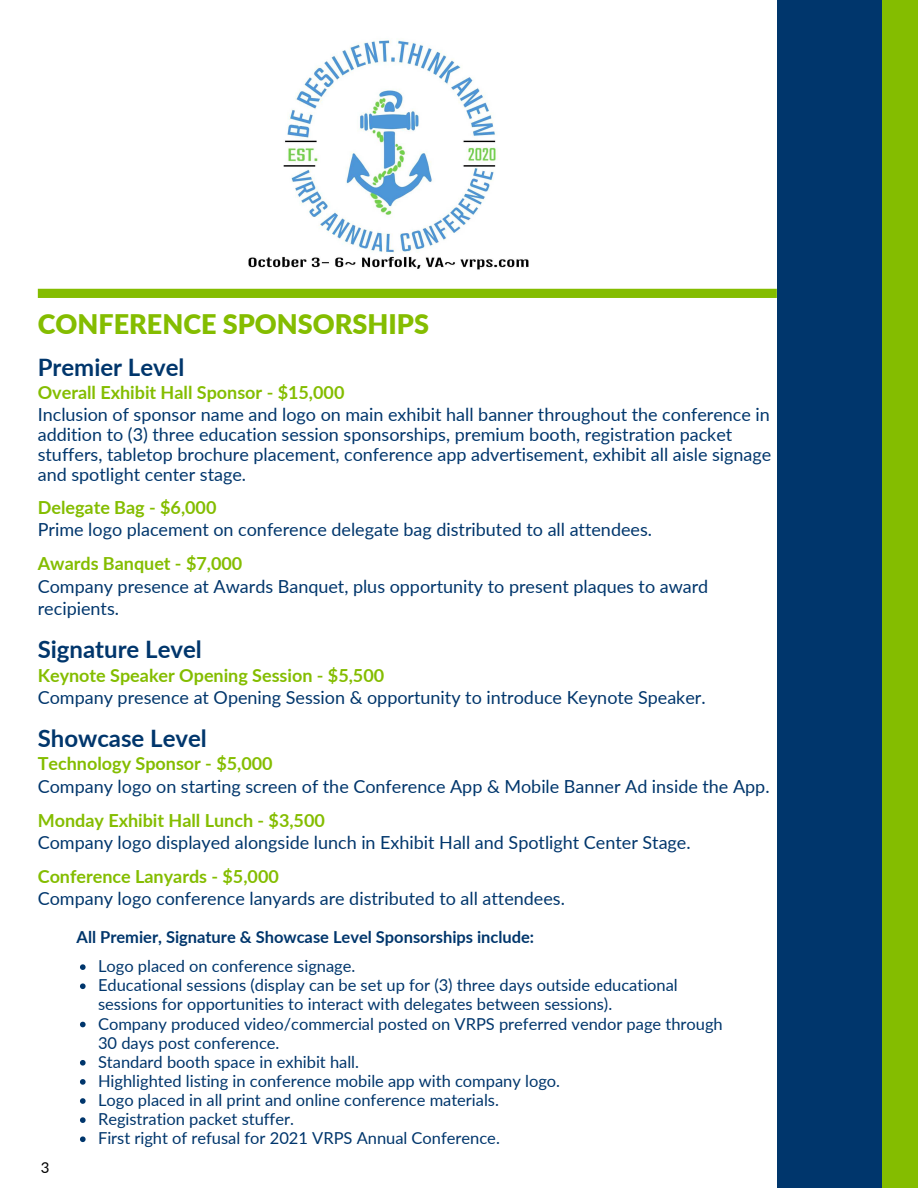
<style>
.page{position:relative;width:918px;height:1188px;background:#fff}
.page>*{position:absolute;margin:0;border:0;box-sizing:border-box;transform-origin:0 0}
.t1{font:900 27px "Lato";color:#84bd00}
.t2{font:700 24px "Lato";color:#00366c}
.t3{font:18px/20.2px "Lato";color:#00366c}
.t4{font:700 18px "Lato";color:#84bd00}
.t5{font:16.5px/19.2px "Lato";color:#00366c}
.t6{font:700 16.5px "Lato";color:#00366c}
.t7{font:15px "Lato";color:#000}
</style>
<div class="page">
<div style="left:777px;top:0;width:141px;height:1188px;background:#00366c"></div>
<div style="left:882px;top:0;width:36px;height:1188px;background:#84bd00"></div>
<div style="left:38px;top:289px;width:739px;height:9px;background:#84bd00"></div>
<img style="left:248px;top:40px;width:281px;height:230px">
<svg style="left:80px;top:964px;width:6px;height:6px"></svg>
<svg style="left:80px;top:983px;width:6px;height:6px"></svg>
<svg style="left:80px;top:1022px;width:6px;height:5px"></svg>
<svg style="left:80px;top:1060px;width:6px;height:6px"></svg>
<svg style="left:80px;top:1079px;width:6px;height:6px"></svg>
<svg style="left:80px;top:1098px;width:6px;height:6px"></svg>
<svg style="left:80px;top:1117px;width:6px;height:6px"></svg>
<svg style="left:80px;top:1136px;width:6px;height:6px"></svg>
<h1 class="t1" style="left:38px;top:307px;width:393px">CONFERENCE SPONSORSHIPS</h1>
<h2 class="t2" style="left:38px;top:352px;width:148px">Premier Level</h2>
<p class="t4" style="left:38px;top:381px;width:308px">Overall Exhibit Hall Sponsor - $15,000</p>
<p class="t3" style="left:38px;top:403px;width:735px">Inclusion of sponsor name and logo on main exhibit hall banner throughout the conference in addition to (3) three education session sponsorships, premium booth, registration packet stuffers, tabletop brochure placement, conference app advertisement, exhibit all aisle signage and spotlight center stage.</p>
<p class="t4" style="left:38px;top:496px;width:180px">Delegate Bag - $6,000</p>
<p class="t3" style="left:38px;top:519px;width:616px">Prime logo placement on conference delegate bag distributed to all attendees.</p>
<p class="t4" style="left:38px;top:552px;width:206px">Awards Banquet - $7,000</p>
<p class="t3" style="left:38px;top:574px;width:672px;line-height:22.5px">Company presence at Awards Banquet, plus opportunity to present plaques to award recipients.</p>
<h2 class="t2" style="left:38px;top:634px;width:166px">Signature Level</h2>
<p class="t4" style="left:38px;top:664px;width:348px">Keynote Speaker Opening Session - $5,500</p>
<p class="t3" style="left:38px;top:687px;width:669px">Company presence at Opening Session &amp; opportunity to introduce Keynote Speaker.</p>
<h2 class="t2" style="left:38px;top:723px;width:171px">Showcase Level</h2>
<p class="t4" style="left:38px;top:753px;width:236px">Technology Sponsor - $5,000</p>
<p class="t3" style="left:38px;top:776px;width:733px">Company logo on starting screen of the Conference App &amp; Mobile Banner Ad inside the App.</p>
<p class="t4" style="left:38px;top:809px;width:289px">Monday Exhibit Hall Lunch - $3,500</p>
<p class="t3" style="left:38px;top:832px;width:654px">Company logo displayed alongside lunch in Exhibit Hall and Spotlight Center Stage.</p>
<p class="t4" style="left:38px;top:865px;width:243px">Conference Lanyards - $5,000</p>
<p class="t3" style="left:38px;top:888px;width:529px">Company logo conference lanyards are distributed to all attendees.</p>
<p class="t7" style="left:41px;top:1158px;width:10px">3</p>
<p class="t6" style="left:77px;top:927px;width:459px">All Premier, Signature &amp; Showcase Level Sponsorships include:</p>
<p class="t5" style="left:98px;top:956px;width:626px">Logo placed on conference signage.<br>Educational sessions (display can be set up for (3) three days outside educational sessions for opportunities to interact with delegates between sessions).<br>Company produced video/commercial posted on VRPS preferred vendor page through 30 days post conference.<br>Standard booth space in exhibit hall.<br>Highlighted listing in conference mobile app with company logo.<br>Logo placed in all print and online conference materials.<br>Registration packet stuffer.<br>First right of refusal for 2021 VRPS Annual Conference.</p>
</div>
